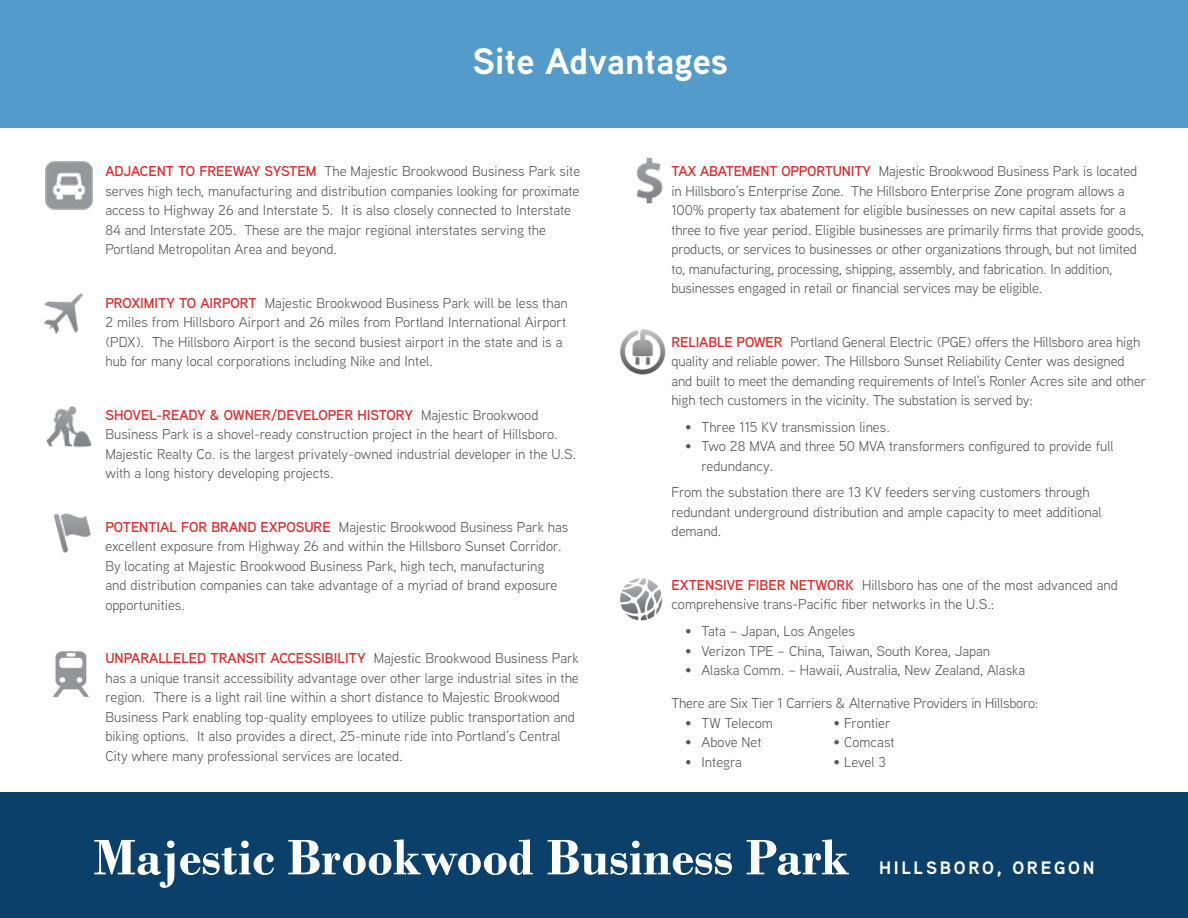
<style>
.page{position:relative;width:1188px;height:918px;background:#fff}
.page>*{position:absolute;margin:0;border:0;box-sizing:border-box;transform-origin:0 0}
.t1{font:700 52.5px "Bodoni";color:#fff}
.t2{font:700 36.75px "Aaux Next";color:#fff}
.t3{font:700 18px "Aaux Next";letter-spacing:.15em;color:#fff}
.Body_Bullet{font:14.25px/19.5px "Aaux Next";color:#57585a}
.Body_Copy{font:14.25px "Aaux Next";letter-spacing:-.015em;color:#57585a}
.s1{font-weight:600;color:#e42625}
</style>
<div class="page">
<div style="left:0;top:792px;width:1188px;height:126px;background:#0b406a"></div>
<div style="left:0;top:0;width:1188px;height:128px;background:#539bca"></div>
<img style="left:620px;top:329px;width:46px;height:46px">
<img style="left:53px;top:513px;width:38px;height:40px">
<img style="left:46px;top:406px;width:46px;height:42px">
<img style="left:44px;top:293px;width:39px;height:41px">
<img style="left:636px;top:157px;width:27px;height:47px">
<img style="left:620px;top:578px;width:43px;height:43px">
<img style="left:45px;top:162px;width:48px;height:48px">
<img style="left:53px;top:651px;width:36px;height:47px">
<p class="t2" style="left:473px;top:35px;width:257px">Site Advantages</p>
<p class="Body_Bullet" style="left:105px;top:161px;width:476px"><span class="s1">ADJACENT TO FREEWAY SYSTEM</span> The Majestic Brookwood Business Park site serves high tech, manufacturing and distribution companies looking for proximate access to Highway 26 and Interstate 5. It is also closely connected to Interstate 84 and Interstate 205. These are the major regional interstates serving the Portland Metropolitan Area and beyond.</p>
<p class="Body_Bullet" style="left:105px;top:292px;width:464px"><span class="s1">PROXIMITY TO AIRPORT</span> Majestic Brookwood Business Park will be less than 2 miles from Hillsboro Airport and 26 miles from Portland International Airport (PDX). The Hillsboro Airport is the second busiest airport in the state and is a hub for many local corporations including Nike and Intel.</p>
<p class="Body_Bullet" style="left:105px;top:404px;width:472px"><span class="s1">SHOVEL-READY &amp; OWNER/DEVELOPER HISTORY</span> Majestic Brookwood Business Park is a shovel-ready construction project in the heart of Hillsboro.<br>Majestic Realty Co. is the largest privately-owned industrial developer in the U.S. with a long history developing projects.</p>
<p class="Body_Bullet" style="left:105px;top:517px;width:465px"><span class="s1">POTENTIAL FOR BRAND EXPOSURE</span> Majestic Brookwood Business Park has excellent exposure from Highway 26 and within the Hillsboro Sunset Corridor.<br>By locating at Majestic Brookwood Business Park, high tech, manufacturing and distribution companies can take advantage of a myriad of brand exposure opportunities.</p>
<p class="Body_Bullet" style="left:105px;top:648px;width:475px"><span class="s1">UNPARALLELED TRANSIT ACCESSIBILITY</span> Majestic Brookwood Business Park has a unique transit accessibility advantage over other large industrial sites in the region. There is a light rail line within a short distance to Majestic Brookwood Business Park enabling top-quality employees to utilize public transportation and biking options. It also provides a direct, 25-minute ride into Portland’s Central City where many professional services are located.</p>
<p class="Body_Bullet" style="left:672px;top:161px;width:474px"><span class="s1">TAX ABATEMENT OPPORTUNITY</span> Majestic Brookwood Business Park is located in Hillsboro’s Enterprise Zone. The Hillsboro Enterprise Zone program allows a 100% property tax abatement for eligible businesses on new capital assets for a three to five year period. Eligible businesses are primarily firms that provide goods, products, or services to businesses or other organizations through, but not limited to, manufacturing, processing, shipping, assembly, and fabrication. In addition, businesses engaged in retail or financial services may be eligible.</p>
<p class="Body_Bullet" style="left:672px;top:331px;width:476px"><span class="s1">RELIABLE POWER</span> Portland General Electric (PGE) offers the Hillsboro area high quality and reliable power. The Hillsboro Sunset Reliability Center was designed and built to meet the demanding requirements of Intel’s Ronler Acres site and other high tech customers in the vicinity. The substation is served by:</p>
<p class="Body_Bullet" style="left:685px;top:417px;width:206px">• Three 115 KV transmission lines.</p>
<p class="Body_Bullet" style="left:702px;top:436px;width:414px;text-indent:-16px">• Two 28 MVA and three 50 MVA transformers configured to provide full redundancy.</p>
<p class="Body_Bullet" style="left:672px;top:482px;width:432px">From the substation there are 13 KV feeders serving customers through redundant underground distribution and ample capacity to meet additional demand.</p>
<p class="Body_Bullet" style="left:672px;top:575px;width:448px"><span class="s1">EXTENSIVE FIBER NETWORK</span> Hillsboro has one of the most advanced and comprehensive trans-Pacific fiber networks in the U.S.:</p>
<p class="Body_Bullet" style="left:685px;top:621px;width:171px">• Tata – Japan, Los Angeles</p>
<p class="Body_Bullet" style="left:685px;top:640px;width:307px">• Verizon TPE – China, Taiwan, South Korea, Japan</p>
<p class="Body_Bullet" style="left:685px;top:660px;width:342px">• Alaska Comm. – Hawaii, Australia, New Zealand, Alaska</p>
<p class="Body_Copy" style="left:672px;top:693px;width:368px">There are Six Tier 1 Carriers &amp; Alternative Providers in Hillsboro:</p>
<p class="Body_Bullet" style="left:685px;top:712px;width:89px">• TW Telecom</p>
<p class="Body_Bullet" style="left:834px;top:712px;width:59px">• Frontier</p>
<p class="Body_Bullet" style="left:685px;top:732px;width:78px">• Above Net</p>
<p class="Body_Bullet" style="left:834px;top:732px;width:63px">• Comcast</p>
<p class="Body_Bullet" style="left:685px;top:751px;width:58px">• Integra</p>
<p class="Body_Bullet" style="left:834px;top:751px;width:54px">• Level 3</p>
<h1 class="t1" style="left:93px;top:826px;width:758px">Majestic Brookwood Business Park</h1>
<p class="t3" style="left:879px;top:855px;width:217px">HILLSBORO, OREGON</p>
</div>
